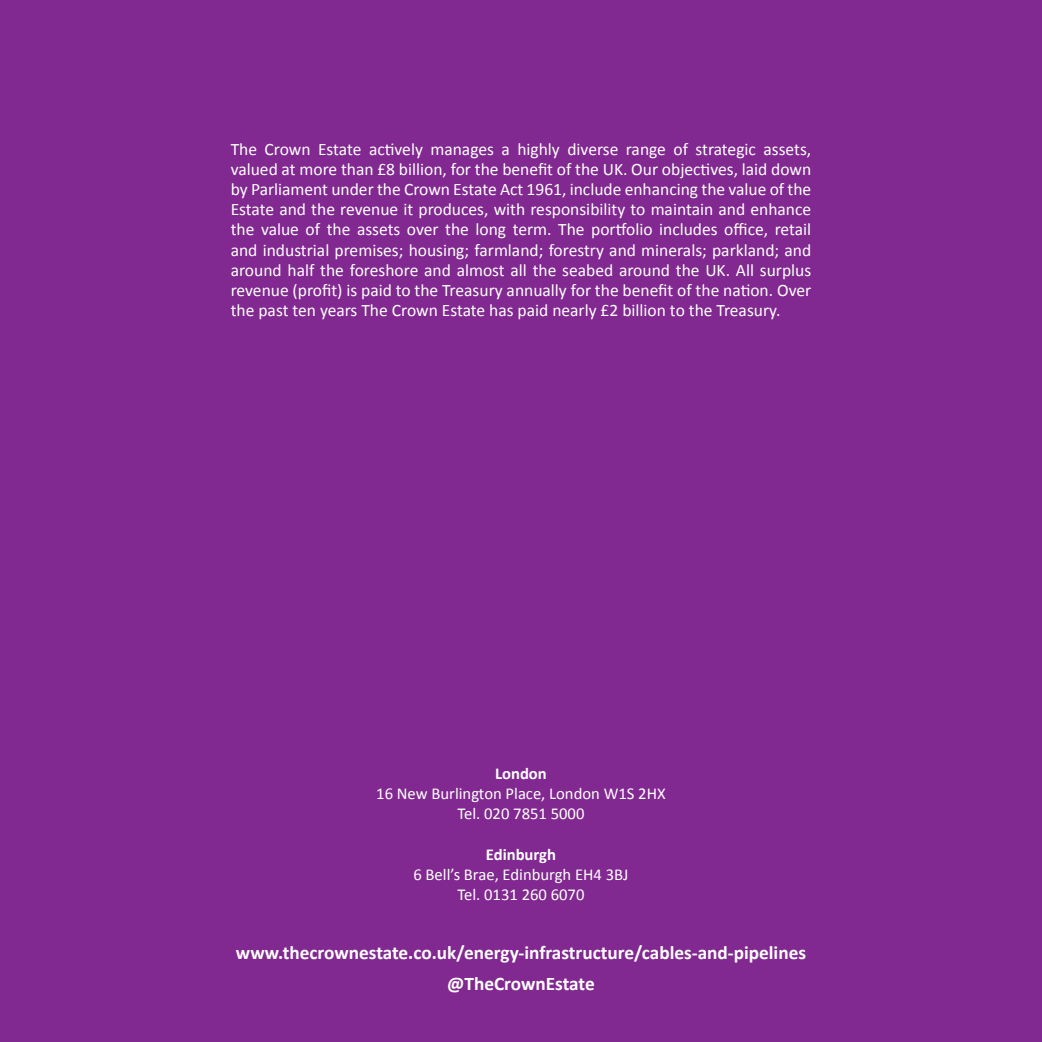
<style>
.page{position:relative;width:1042px;height:1042px;background:#812990}
.page>*{position:absolute;margin:0;border:0;box-sizing:border-box;transform-origin:0 0}
.t1{font:700 19.25px/31px "Calibri";color:#fff;text-align:center}
.t2{font:17.5px/20.1px "Calibri";color:#fff;text-align:justify}
.t3{font:16.62px/20.1px "Calibri";color:#fff;text-align:center}
.t4{font:700 16.62px "Calibri";color:#fff}
</style>
<div class="page">
<p class="t2" style="left:231px;top:139px;width:582px">The Crown Estate actively manages a highly diverse range of strategic assets, valued at more than £8 billion, for the benefit of the UK. Our objectives, laid down by Parliament under the Crown Estate Act 1961, include enhancing the value of the Estate and the revenue it produces, with responsibility to maintain and enhance the value of the assets over the long term. The portfolio includes office, retail and industrial premises; housing; farmland; forestry and minerals; parkland; and around half the foreshore and almost all the seabed around the UK. All surplus revenue (profit) is paid to the Treasury annually for the benefit of the nation. Over the past ten years The Crown Estate has paid nearly £2 billion to the Treasury.</p>
<p class="t4" style="left:495px;top:763px;width:53px">London</p>
<p class="t3" style="left:376px;top:783px;width:291px">16 New Burlington Place, London W1S 2HX<br>Tel. 020 7851 5000</p>
<p class="t4" style="left:486px;top:843px;width:72px">Edinburgh</p>
<p class="t3" style="left:413px;top:864px;width:217px">6 Bell’s Brae, Edinburgh EH4 3BJ<br>Tel. 0131 260 6070</p>
<p class="t1" style="left:236px;top:937px;width:571px">www.thecrownestate.co.uk/energy-infrastructure/cables-and-pipelines @TheCrownEstate</p>
</div>
